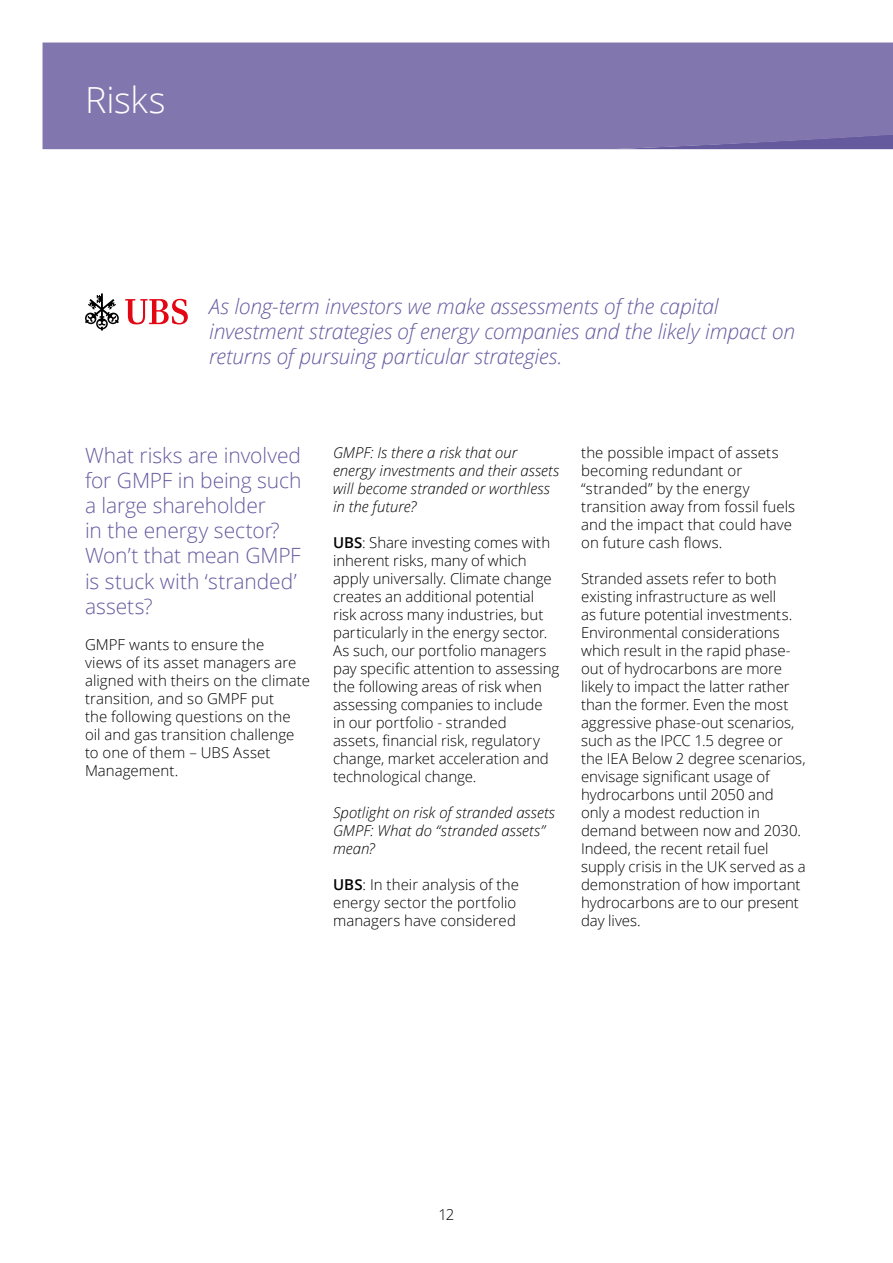
<style>
.page{position:relative;width:893px;height:1263px;background:#fff}
.page>*{position:absolute;margin:0;border:0;box-sizing:border-box;transform-origin:0 0}
.t1{font:300 36px "Open Sans";letter-spacing:-.005em;color:#fff}
.t2{font:italic 300 21px/25.2px "Open Sans";letter-spacing:-.01em;color:#665a9f}
.t3{font:300 21px/25.2px "Open Sans";letter-spacing:-.005em;color:#665a9f}
.t4{font:300 15px/18px "Open Sans";color:#000}
.t5{font:italic 300 15px/18px "Open Sans";color:#000}
.s1{font-weight:600}
</style>
<div class="page">
<div style="left:43px;top:43px;width:850px;height:106px;background:#8276ae"></div>
<svg style="left:85px;top:293px;width:34px;height:38px"></svg>
<svg style="left:125px;top:299px;width:63px;height:25px"></svg>
<h1 class="t1" style="left:85px;top:75px;width:82px">Risks</h1>
<h2 class="t2" style="left:209px;top:293px;width:588px">As long-term investors we make assessments of the capital investment strategies of energy companies and the likely impact on returns of pursuing particular strategies.</h2>
<h2 class="t3" style="left:85px;top:442px;width:218px">What risks are involved for GMPF in being such a large shareholder<br>in the energy sector?<br>Won’t that mean GMPF is stuck with ‘stranded’ assets?</h2>
<p class="t4" style="left:85px;top:635px;width:226px">GMPF wants to ensure the<br>views of its asset managers are aligned with theirs on the climate transition, and so GMPF put<br>the following questions on the oil and gas transition challenge to one of them – UBS Asset<br>Management.</p>
<p class="t5" style="left:333px;top:443px;width:228px">GMPF: Is there a risk that our energy investments and their assets will become stranded or worthless in the future?</p>
<p class="t4" style="left:333px;top:533px;width:228px"><span class="s1">UBS</span>: Share investing comes with inherent risks, many of which apply universally. Climate change creates an additional potential risk across many industries, but particularly in the energy sector.<br>As such, our portfolio managers pay specific attention to assessing the following areas of risk when assessing companies to include<br>in our portfolio - stranded<br>assets, financial risk, regulatory change, market acceleration and technological change.</p>
<p class="t5" style="left:333px;top:803px;width:223px">Spotlight on risk of stranded assets<br>GMPF: What do “stranded assets” mean?</p>
<p class="t4" style="left:333px;top:875px;width:187px"><span class="s1">UBS</span>: In their analysis of the energy sector the portfolio managers have considered</p>
<p class="t4" style="left:581px;top:443px;width:216px">the possible impact of assets becoming redundant or “stranded” by the energy transition away from fossil fuels and the impact that could have on future cash flows.</p>
<p class="t4" style="left:581px;top:569px;width:226px">Stranded assets refer to both existing infrastructure as well<br>as future potential investments.<br>Environmental considerations which result in the rapid phase&shy;out of hydrocarbons are more likely to impact the latter rather than the former. Even the most aggressive phase-out scenarios, such as the IPCC 1.5 degree or the IEA Below 2 degree scenarios, envisage significant usage of hydrocarbons until 2050 and<br>only a modest reduction in demand between now and 2030.<br>Indeed, the recent retail fuel supply crisis in the UK served as a demonstration of how important hydrocarbons are to our present day lives.</p>
<p class="t4" style="left:438px;top:1205px;width:18px">12</p>
</div>
